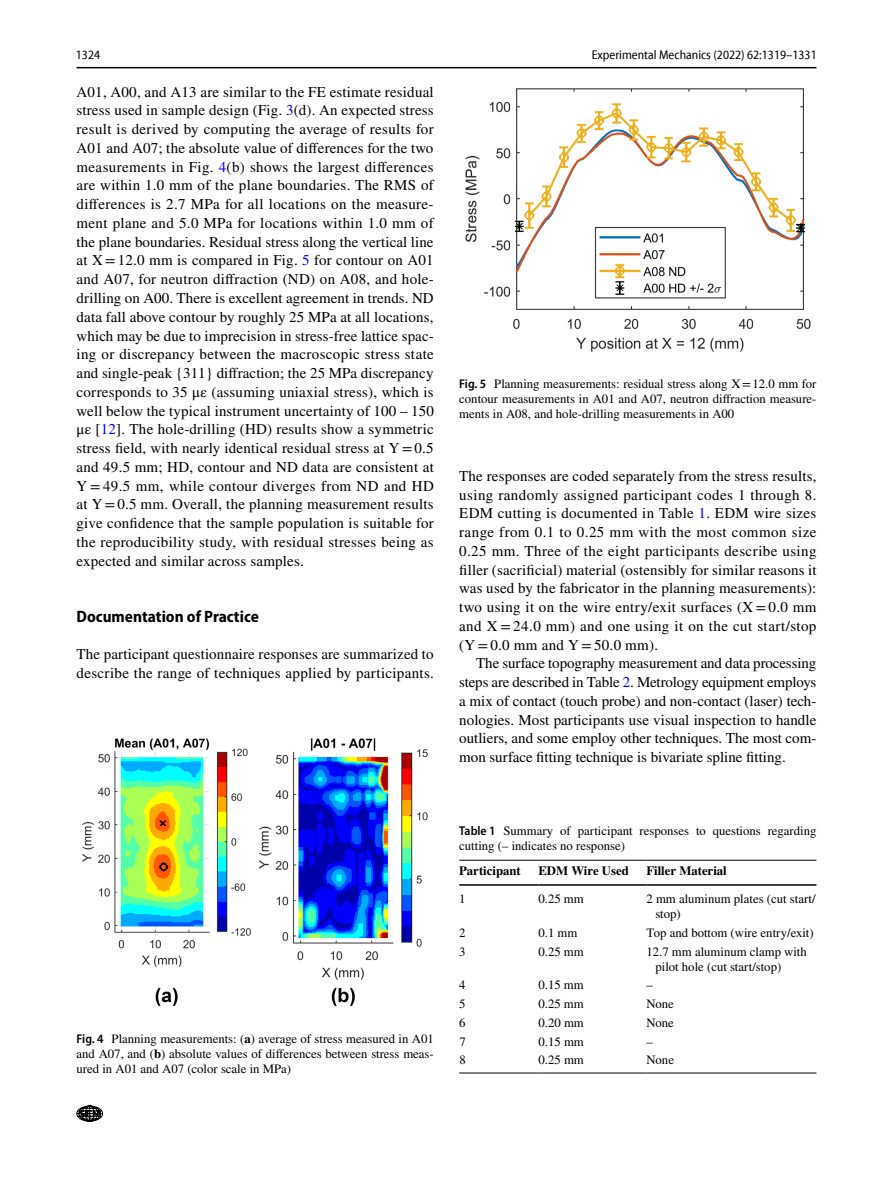
<style>
.page{position:relative;width:893px;height:1187px;background:#fff}
.page>*{position:absolute;margin:0;border:0;box-sizing:border-box;transform-origin:0 0}
.t1{font:700 semi-condensed 16.5px "Myriad Pro";color:#000}
.t2{font:15px/18.8px "STIX";letter-spacing:.015em;color:#000;text-align:justify}
.t3{font:12.75px/15px "STIX";color:#000}
.t4{font:semi-condensed 12.75px "Myriad Pro Unic";color:#000}
.t5{font:700 12.75px "STIX";color:#000}
.s1{color:#00f}
.s2{font-family:"Myriad Pro";font-weight:600;font-stretch:semi-condensed}
.s3{font-weight:700}
</style>
<div class="page">
<hr style="left:77px;top:67px;width:739px;height:1px;background:#000">
<svg style="left:77px;top:1105px;width:26px;height:16px"></svg>
<img style="left:82px;top:738px;width:346px;height:269px">
<img style="left:465px;top:88px;width:346px;height:264px">
<hr style="left:459px;top:859px;width:79px;height:1px;background:#000">
<hr style="left:459px;top:884px;width:79px;height:1px;background:#000">
<hr style="left:538px;top:859px;width:108px;height:1px;background:#000">
<hr style="left:538px;top:884px;width:108px;height:1px;background:#000">
<hr style="left:646px;top:859px;width:170px;height:1px;background:#000">
<hr style="left:646px;top:884px;width:170px;height:1px;background:#000">
<hr style="left:459px;top:1072px;width:79px;height:1px;background:#000">
<hr style="left:538px;top:1072px;width:108px;height:1px;background:#000">
<hr style="left:646px;top:1072px;width:170px;height:1px;background:#000">
<p class="t4" style="left:76px;top:50px;width:26px">1324</p>
<p class="t4" style="left:592px;top:50px;width:226px">Experimental Mechanics (2022) 62:1319–1331</p>
<p class="t2" style="left:77px;top:83px;width:359px">A01, A00, and A13 are similar to the FE estimate residual stress used in sample design (Fig. <span class="s1">3</span>(d). An expected stress result is derived by computing the average of results for A01 and A07; the absolute value of differences for the two measurements in Fig. <span class="s1">4</span>(b) shows the largest differences are within 1.0 mm of the plane boundaries. The RMS of differences is 2.7 MPa for all locations on the measure&shy;ment plane and 5.0 MPa for locations within 1.0 mm of the plane boundaries. Residual stress along the vertical line at X =12.0 mm is compared in Fig. <span class="s1">5</span> for contour on A01 and A07, for neutron diffraction (ND) on A08, and hole&shy;drilling on A00. There is excellent agreement in trends. ND data fall above contour by roughly 25 MPa at all locations, which may be due to imprecision in stress-free lattice spac&shy;ing or discrepancy between the macroscopic stress state and single-peak {311} diffraction; the 25 MPa discrepancy corresponds to 35 με (assuming uniaxial stress), which is well below the typical instrument uncertainty of 100 – 150 με [<span class="s1">12</span>]. The hole-drilling (HD) results show a symmetric stress field, with nearly identical residual stress at Y =0.5 and 49.5 mm; HD, contour and ND data are consistent at Y = 49.5 mm, while contour diverges from ND and HD at Y =0.5 mm. Overall, the planning measurement results give confidence that the sample population is suitable for the reproducibility study, with residual stresses being as expected and similar across samples.</p>
<p class="t1" style="left:77px;top:607px;width:184px">Documentation of Practice</p>
<p class="t2" style="left:77px;top:646px;width:359px">The participant questionnaire responses are summarized to describe the range of techniques applied by participants.</p>
<p class="t3" style="left:77px;top:1031px;width:359px;text-align:justify"><span class="s2">Fig. 4</span> Planning measurements: (<span class="s3">a</span>) average of stress measured in A01 and A07, and (<span class="s3">b</span>) absolute values of differences between stress meas&shy;ured in A01 and A07 (color scale in MPa)</p>
<p class="t3" style="left:459px;top:377px;width:359px;text-align:justify"><span class="s2">Fig. 5</span> Planning measurements: residual stress along X=12.0 mm for contour measurements in A01 and A07, neutron diffraction measure&shy;ments in A08, and hole-drilling measurements in A00</p>
<p class="t2" style="left:459px;top:467px;width:359px">The responses are coded separately from the stress results, using randomly assigned participant codes 1 through 8.<br>EDM cutting is documented in Table <span class="s1">1</span>. EDM wire sizes range from 0.1 to 0.25 mm with the most common size 0.25 mm. Three of the eight participants describe using filler (sacrificial) material (ostensibly for similar reasons it was used by the fabricator in the planning measurements): two using it on the wire entry/exit surfaces (X =0.0 mm and X = 24.0 mm) and one using it on the cut start/stop (Y =0.0 mm and Y =50.0 mm).</p>
<p class="t2" style="left:459px;top:655px;width:359px;text-indent:17px">The surface topography measurement and data processing steps are described in Table <span class="s1">2</span>. Metrology equipment employs a mix of contact (touch probe) and non-contact (laser) tech&shy;nologies. Most participants use visual inspection to handle outliers, and some employ other techniques. The most com&shy;mon surface fitting technique is bivariate spline fitting.</p>
<p class="t3" style="left:459px;top:823px;width:359px"><span class="s2">Table 1</span> Summary of participant responses to questions regarding cutting (– indicates no response)</p>
<p class="t5" style="left:459px;top:863px;width:63px">Participant</p>
<p class="t5" style="left:538px;top:863px;width:92px">EDM Wire Used</p>
<p class="t5" style="left:646px;top:863px;width:82px">Filler Material</p>
<p class="t3" style="left:459px;top:892px;width:8px">1</p>
<p class="t3" style="left:538px;top:892px;width:47px">0.25 mm</p>
<p class="t3" style="left:655px;top:892px;width:162px;text-indent:-9px">2 mm aluminum plates (cut start/ stop)</p>
<p class="t3" style="left:459px;top:926px;width:8px">2</p>
<p class="t3" style="left:538px;top:926px;width:40px">0.1 mm</p>
<p class="t3" style="left:646px;top:926px;width:169px">Top and bottom (wire entry/exit)</p>
<p class="t3" style="left:459px;top:944px;width:8px">3</p>
<p class="t3" style="left:538px;top:944px;width:47px">0.25 mm</p>
<p class="t3" style="left:655px;top:944px;width:153px;text-indent:-9px">12.7 mm aluminum clamp with pilot hole (cut start/stop)</p>
<p class="t3" style="left:459px;top:978px;width:8px">4</p>
<p class="t3" style="left:538px;top:978px;width:47px">0.15 mm</p>
<p class="t3" style="left:646px;top:978px;width:8px">–</p>
<p class="t3" style="left:459px;top:997px;width:8px">5</p>
<p class="t3" style="left:538px;top:997px;width:47px">0.25 mm</p>
<p class="t3" style="left:646px;top:997px;width:29px">None</p>
<p class="t3" style="left:459px;top:1015px;width:8px">6</p>
<p class="t3" style="left:538px;top:1015px;width:47px">0.20 mm</p>
<p class="t3" style="left:646px;top:1015px;width:29px">None</p>
<p class="t3" style="left:459px;top:1034px;width:8px">7</p>
<p class="t3" style="left:538px;top:1034px;width:47px">0.15 mm</p>
<p class="t3" style="left:646px;top:1034px;width:8px">–</p>
<p class="t3" style="left:459px;top:1053px;width:8px">8</p>
<p class="t3" style="left:538px;top:1053px;width:47px">0.25 mm</p>
<p class="t3" style="left:646px;top:1053px;width:29px">None</p>
</div>
